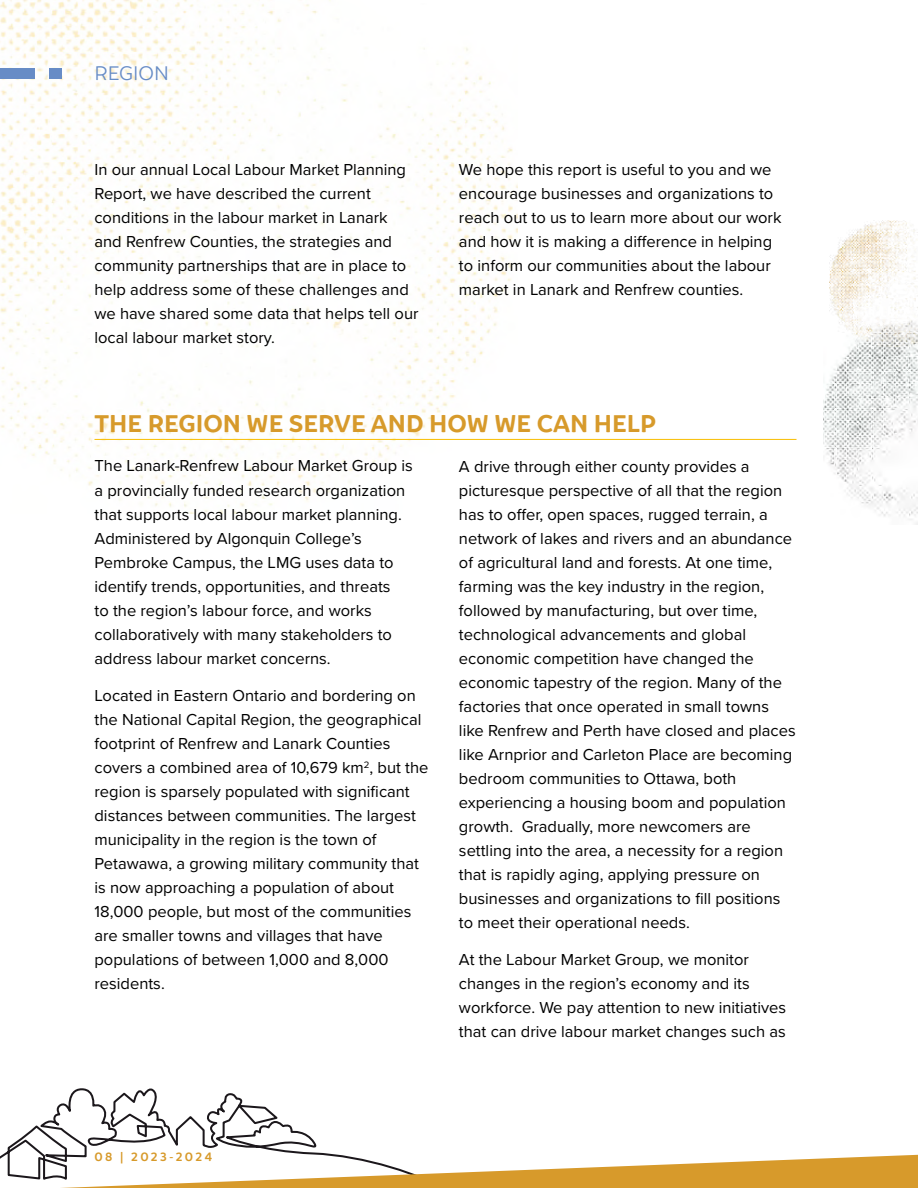
<style>
.page{position:relative;width:918px;height:1188px;background:#fff}
.page>*{position:absolute;margin:0;border:0;box-sizing:border-box;transform-origin:0 0}
.t1{font:900 24px "Igna Sans";color:#d79a2b}
.t2{font:300 19.5px "Igna Sans";color:#678cc6}
.t3{font:16.5px/24px "Proxima Nova";color:#000}
.t4{font:700 12px "Igna Sans";letter-spacing:.2em;color:#d79a2b}
</style>
<div class="page">
<img style="left:0;top:0;width:518px;height:513px">
<img style="left:824px;top:346px;width:94px;height:179px">
<img style="left:829px;top:220px;width:89px;height:126px">
<div style="left:0;top:68px;width:34px;height:10px;background:#678cc6"></div>
<div style="left:49px;top:68px;width:13px;height:10px;background:#678cc6"></div>
<hr style="left:94px;top:439px;width:702px;height:1px;background:#f8bd00">
<svg style="left:53px;top:1088px;width:225px;height:31px"></svg>
<svg style="left:0;top:1119px;width:918px;height:69px"></svg>
<p class="t2" style="left:94px;top:61px;width:76px">REGION</p>
<p class="t3" style="left:94px;top:157px;width:326px">In our annual Local Labour Market Planning Report, we have described the current conditions in the labour market in Lanark and Renfrew Counties, the strategies and community partnerships that are in place to help address some of these challenges and we have shared some data that helps tell our local labour market story.</p>
<p class="t3" style="left:459px;top:157px;width:324px">We hope this report is useful to you and we encourage businesses and organizations to reach out to us to learn more about our work and how it is making a difference in helping to inform our communities about the labour market in Lanark and Renfrew counties.</p>
<h1 class="t1" style="left:94px;top:408px;width:563px">THE REGION WE SERVE AND HOW WE CAN HELP</h1>
<p class="t3" style="left:94px;top:453px;width:320px">The Lanark-Renfrew Labour Market Group is a provincially funded research organization that supports local labour market planning.<br>Administered by Algonquin College’s Pembroke Campus, the LMG uses data to identify trends, opportunities, and threats<br>to the region’s labour force, and works collaboratively with many stakeholders to address labour market concerns.</p>
<p class="t3" style="left:94px;top:683px;width:336px">Located in Eastern Ontario and bordering on the National Capital Region, the geographical footprint of Renfrew and Lanark Counties covers a combined area of 10,679 km<sup>2</sup>, but the region is sparsely populated with significant distances between communities. The largest municipality in the region is the town of Petawawa, a growing military community that is now approaching a population of about 18,000 people, but most of the communities are smaller towns and villages that have populations of between 1,000 and 8,000 residents.</p>
<p class="t3" style="left:459px;top:453px;width:338px">A drive through either county provides a picturesque perspective of all that the region has to offer, open spaces, rugged terrain, a network of lakes and rivers and an abundance of agricultural land and forests. At one time, farming was the key industry in the region, followed by manufacturing, but over time, technological advancements and global economic competition have changed the economic tapestry of the region. Many of the factories that once operated in small towns like Renfrew and Perth have closed and places like Arnprior and Carleton Place are becoming bedroom communities to Ottawa, both experiencing a housing boom and population growth. Gradually, more newcomers are settling into the area, a necessity for a region that is rapidly aging, applying pressure on businesses and organizations to fill positions to meet their operational needs.</p>
<p class="t3" style="left:459px;top:947px;width:329px">At the Labour Market Group, we monitor changes in the region’s economy and its workforce. We pay attention to new initiatives that can drive labour market changes such as</p>
<p class="t4" style="left:94px;top:1149px;width:119px">08 | 2023-2024</p>
</div>
